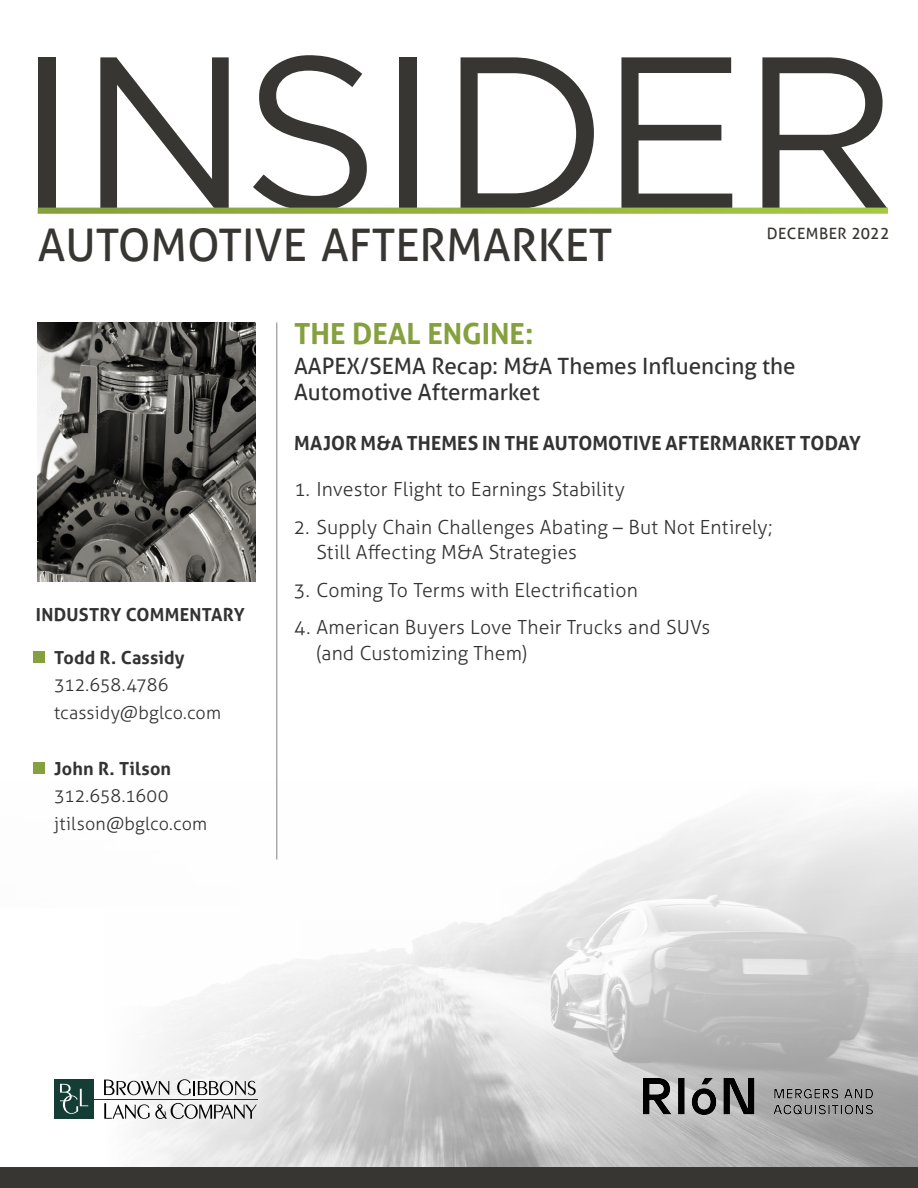
<style>
.page{position:relative;width:918px;height:1188px;background:#fff}
.page>*{position:absolute;margin:0;border:0;box-sizing:border-box;transform-origin:0 0}
.t1{font:216.9px "Gotham";letter-spacing:-.02em;color:#373632}
.t2{font:45px "Aller";color:#373632}
.t3{font:700 29.1px "Aller";color:#85a13f}
.t4{font:22.5px/25.5px "Aller";color:#333}
.t5{font:300 19.5px/25.5px "Aller";letter-spacing:.005em;color:#333}
.t6{font:700 19.5px "Aller";letter-spacing:.01em;color:#333}
.t7{font:300 18px/27.8px "Aller";letter-spacing:.005em;color:#333}
.t8{font:700 18px "Aller";letter-spacing:.01em;color:#333}
.t9{font:15.6px "Aller";letter-spacing:.03em;color:#373632}
</style>
<div class="page">
<svg style="left:38px;top:208px;width:850px;height:6px;background:#98b748"></svg>
<svg style="left:33px;top:567px;width:885px;height:600px"></svg>
<svg style="left:33px;top:908px;width:454px;height:259px"></svg>
<div style="left:0;top:1167px;width:918px;height:21px;background:#373632"></div>
<hr style="left:92px;top:1099px;width:166px;height:1px;background:#143e35">
<svg style="left:104px;top:1080px;width:65px;height:15px"></svg>
<svg style="left:177px;top:1079px;width:79px;height:16px"></svg>
<svg style="left:104px;top:1103px;width:153px;height:16px"></svg>
<div style="left:54px;top:1079px;width:40px;height:40px;background:#143e35"></div>
<svg style="left:60px;top:1084px;width:28px;height:30px"></svg>
<img style="left:38px;top:322px;width:217px;height:260px">
<hr style="left:276px;top:322px;width:1px;height:538px;background:#000">
<div style="left:34px;top:652px;width:11px;height:11px;background:#85a13f"></div>
<div style="left:34px;top:763px;width:11px;height:11px;background:#85a13f"></div>
<img style="left:644px;top:1078px;width:229px;height:37px">
<h1 class="t1" style="left:16px;top:12px;width:883px">INSIDER</h1>
<h2 class="t2" style="left:38px;top:218px;width:576px">AUTOMOTIVE AFTERMARKET</h2>
<p class="t9" style="left:767px;top:224px;width:124px">DECEMBER 2022</p>
<h3 class="t3" style="left:294px;top:316px;width:241px">THE DEAL ENGINE:</h3>
<p class="t8" style="left:36px;top:603px;width:210px">INDUSTRY COMMENTARY</p>
<p class="t8" style="left:54px;top:646px;width:132px">Todd R. Cassidy</p>
<p class="t7" style="left:54px;top:671px;width:168px">312.658.4786 tcassidy@bglco.com</p>
<p class="t8" style="left:54px;top:757px;width:118px">John R. Tilson</p>
<p class="t7" style="left:54px;top:782px;width:155px">312.658.1600 jtilson@bglco.com</p>
<p class="t4" style="left:294px;top:353px;width:503px">AAPEX/SEMA Recap: M&amp;A Themes Influencing the<br>Automotive Aftermarket</p>
<p class="t6" style="left:294px;top:431px;width:569px">MAJOR M&amp;A THEMES IN THE AUTOMOTIVE AFTERMARKET TODAY</p>
<p class="t5" style="left:294px;top:476px;width:332px">1. Investor Flight to Earnings Stability</p>
<p class="t5" style="left:316px;top:514px;width:458px;text-indent:-23px">2. Supply Chain Challenges Abating – But Not Entirely;<br>Still Affecting M&amp;A Strategies</p>
<p class="t5" style="left:294px;top:577px;width:345px">3. Coming To Terms with Electrification</p>
<p class="t5" style="left:316px;top:614px;width:395px;text-indent:-23px">4. American Buyers Love Their Trucks and SUVs (and Customizing Them)</p>
</div>
